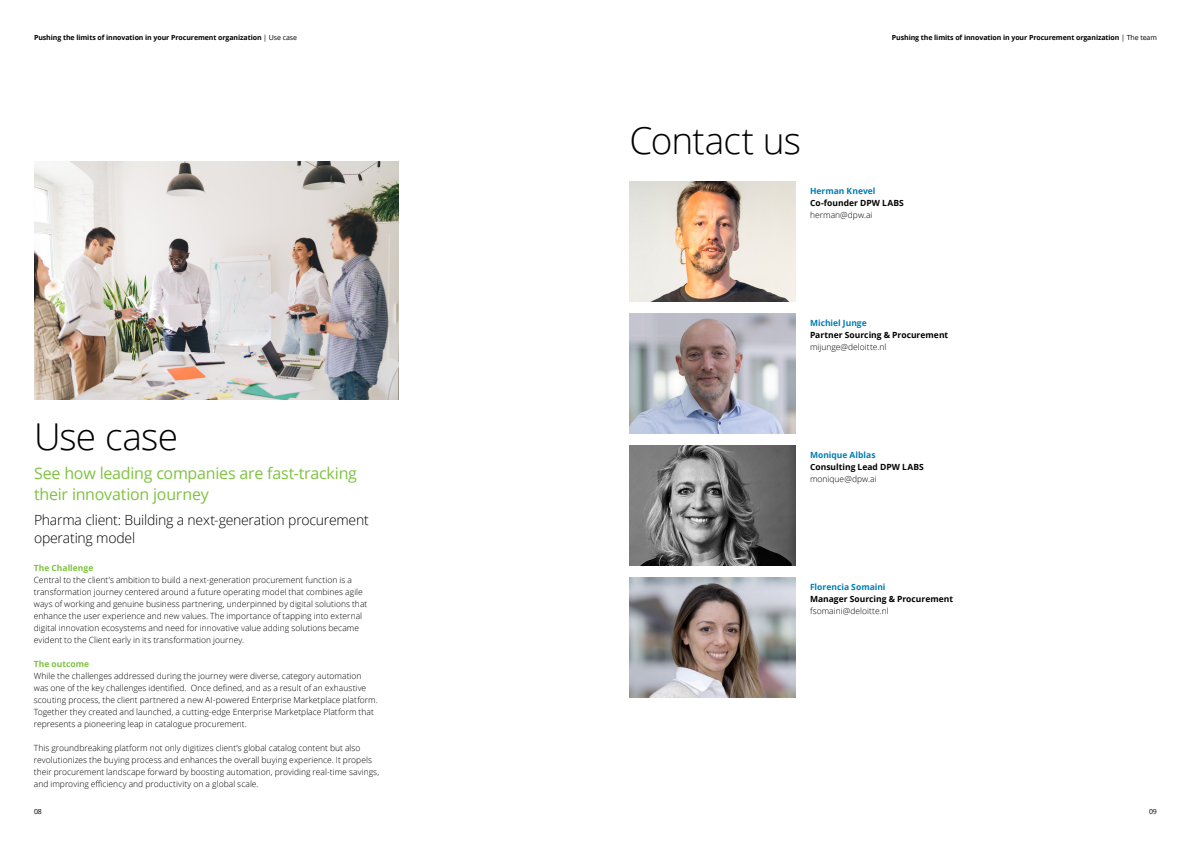
<style>
.page{position:relative;width:1191px;height:842px;background:#fff}
.page>*{position:absolute;margin:0;border:0;box-sizing:border-box;transform-origin:0 0}
.Story_heading_light__37_42pt{font:300 37px "Open Sans";letter-spacing:-.025em;color:#010101}
.Subhead_D__8_5_12pt{font:16px/21px "Open Sans";letter-spacing:-.015em;color:#7fc241}
.Introduction__14_18pt{font:300 14px/18px "Open Sans";letter-spacing:-.015em;color:#010101}
.Body_copy__8_5_12pt{font:300 8.5px/12px "Open Sans";letter-spacing:.005em;color:#010101}
.Subhead_B__8_5_12pt{font:700 8.5px/12px "Open Sans";color:#010101}
.Body_copy__8_5_12pt-2{font:700 8.5px/12px "Open Sans";color:#010101}
.For_more_info_call_out__8_5_12pt{font:700 8.5px "Open Sans";color:#7fc241}
.Body_copy__8_5_12pt-3{font:700 8.5px "Open Sans";color:#007db5}
.Body_copy__8_5_12pt-4{font:700 8.5px "Open Sans";color:#7fc241}
.Brochure_title___Right_pg__folio_7_9_5pt{font:700 7px "Open Sans";letter-spacing:-.01em;color:#010101}
.t1{font:7px "Open Sans";color:#010101}
.s1{font-weight:400}
.s2{color:#007db5}
.s3{font-weight:300}
</style>
<div class="page">
<img style="left:34px;top:162px;width:364px;height:237px">
<img style="left:629px;top:182px;width:167px;height:120px">
<img style="left:629px;top:314px;width:167px;height:119px">
<img style="left:629px;top:578px;width:167px;height:119px">
<img style="left:629px;top:446px;width:167px;height:120px">
<p class="Brochure_title___Right_pg__folio_7_9_5pt" style="left:34px;top:32px;width:264px">Pushing the limits of innovation in your Procurement organization <span class="s1">| Use case</span></p>
<p class="Brochure_title___Right_pg__folio_7_9_5pt" style="left:892px;top:32px;width:266px">Pushing the limits of innovation in your Procurement organization <span class="s1">| The team</span></p>
<p class="Story_heading_light__37_42pt" style="left:34px;top:411px;width:145px">Use case</p>
<p class="Subhead_D__8_5_12pt" style="left:34px;top:463px;width:324px">See how leading companies are fast-tracking their innovation journey</p>
<p class="Introduction__14_18pt" style="left:34px;top:510px;width:336px">Pharma client: Building a next-generation procurement operating model</p>
<p class="For_more_info_call_out__8_5_12pt" style="left:34px;top:562px;width:61px">The Challenge</p>
<p class="Body_copy__8_5_12pt" style="left:34px;top:574px;width:335px">Central to the client’s ambition to build a next-generation procurement function is a transformation journey centered around a future operating model that combines agile ways of working and genuine business partnering, underpinned by digital solutions that enhance the user experience and new values. The importance of tapping into external digital innovation ecosystems and need for innovative value adding solutions became evident to the Client early in its transformation journey.</p>
<p class="Body_copy__8_5_12pt-4" style="left:34px;top:658px;width:57px">The outcome</p>
<p class="Body_copy__8_5_12pt" style="left:34px;top:670px;width:345px">While the challenges addressed during the journey were diverse, category automation was one of the key challenges identified. Once defined, and as a result of an exhaustive scouting process, the client partnered a new AI-powered Enterprise Marketplace platform.<br>Together they created and launched, a cutting-edge Enterprise Marketplace Platform that represents a pioneering leap in catalogue procurement.</p>
<p class="Body_copy__8_5_12pt" style="left:34px;top:742px;width:347px">This groundbreaking platform not only digitizes client’s global catalog content but also revolutionizes the buying process and enhances the overall buying experience. It propels their procurement landscape forward by boosting automation, providing real-time savings, and improving efficiency and productivity on a global scale.</p>
<p class="Story_heading_light__37_42pt" style="left:629px;top:115px;width:173px">Contact us</p>
<p class="Subhead_B__8_5_12pt" style="left:810px;top:184px;width:95px"><span class="s2">Herman Knevel<br></span>Co-founder DPW LABS <span class="s3">herman@dpw.ai</span></p>
<p class="Body_copy__8_5_12pt-3" style="left:810px;top:316px;width:58px">Michiel Junge</p>
<p class="Body_copy__8_5_12pt-2" style="left:810px;top:328px;width:140px">Partner Sourcing &amp; Procurement <span class="s3">mijunge@deloitte.nl</span></p>
<p class="Subhead_B__8_5_12pt" style="left:810px;top:448px;width:115px"><span class="s2">Monique Alblas<br></span>Consulting Lead DPW LABS <span class="s3">monique@dpw.ai</span></p>
<p class="Subhead_B__8_5_12pt" style="left:810px;top:580px;width:145px"><span class="s2">Florencia Somaini<br></span>Manager Sourcing &amp; Procurement <span class="s3">fsomaini@deloitte.nl</span></p>
<p class="t1" style="left:34px;top:807px;width:9px">08</p>
<p class="t1" style="left:1149px;top:807px;width:9px">09</p>
</div>
